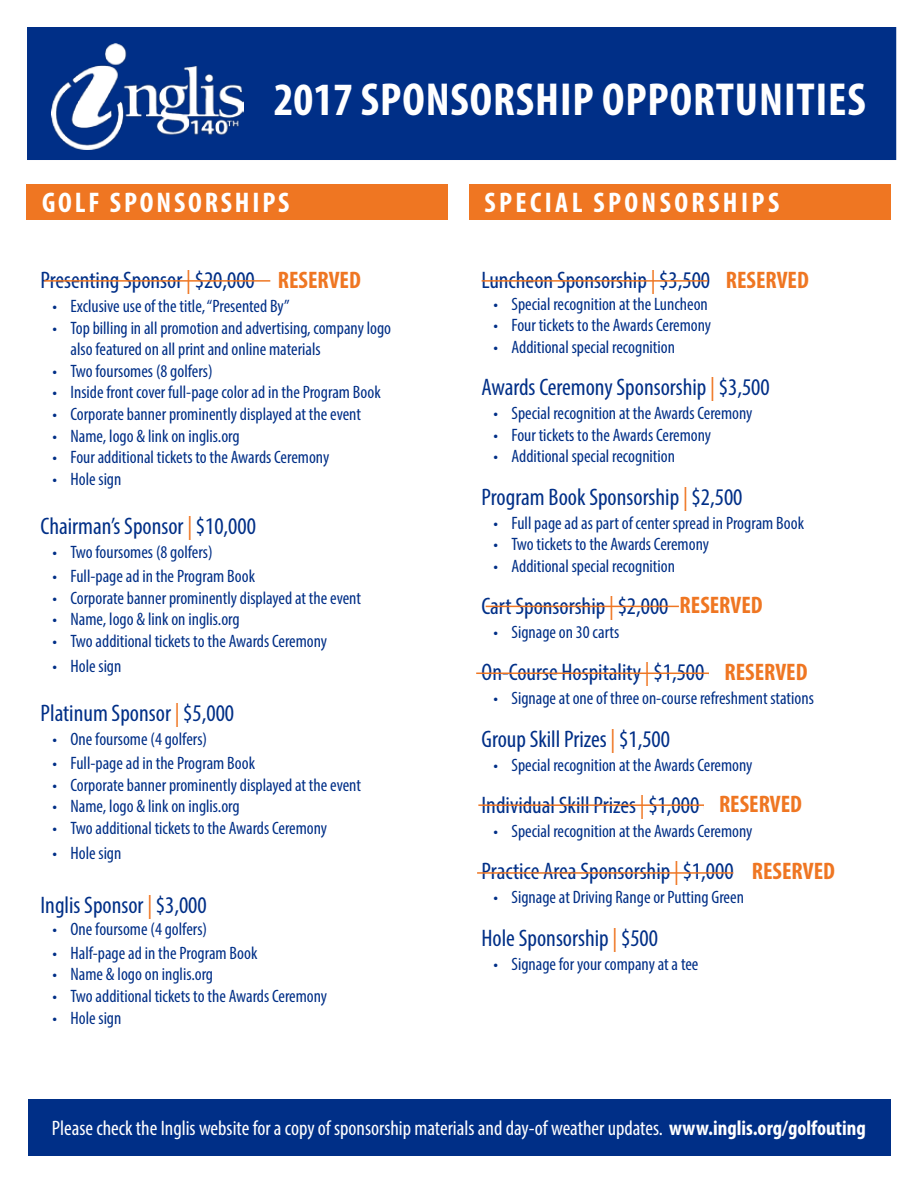
<style>
.page{position:relative;width:918px;height:1188px;background:#fff}
.page>*{position:absolute;margin:0;border:0;box-sizing:border-box;transform-origin:0 0}
.t1{font:700 condensed 46.5px "Myriad Pro";letter-spacing:.02em;color:#fff}
.t2{font:700 condensed 28.5px "Myriad Pro";letter-spacing:.12em;color:#fff}
.t3{font:700 condensed 28.5px "Myriad Pro";letter-spacing:.1em;color:#fff}
.t4{font:condensed 24px "Myriad Pro";color:#002f87}
.t5{font:700 condensed 24px "Myriad Pro";color:#ef7622}
.t6{font:condensed 21px "Myriad Pro";color:#fff}
.t7{font:condensed 18px/21.6px "Myriad Pro";color:#002f87}
.s1{color:#ef7622}
.s2{font-size:21px}
.s3{font-weight:700}
</style>
<div class="page">
<div style="left:27px;top:27px;width:869px;height:133px;background:#002f87"></div>
<img style="left:51px;top:44px;width:193px;height:105px">
<div style="left:26px;top:185px;width:422px;height:35px;background:#ef7622"></div>
<div style="left:28px;top:1099px;width:862px;height:57px;background:#002f87"></div>
<div style="left:469px;top:185px;width:422px;height:35px;background:#ef7622"></div>
<hr style="left:44px;top:280px;width:226px;height:2px;background:#ef7622">
<hr style="left:477px;top:872px;width:256px;height:2px;background:#ef7622">
<hr style="left:478px;top:804px;width:229px;height:2px;background:#ef7622">
<div style="left:704px;top:794px;width:113px;height:27px;background:#fff"></div>
<hr style="left:476px;top:673px;width:233px;height:1px;background:#ef7622">
<hr style="left:486px;top:606px;width:193px;height:1px;background:#ef7622">
<hr style="left:482px;top:280px;width:226px;height:2px;background:#ef7622">
<h1 class="t1" style="left:274px;top:71px;width:593px">2017 SPONSORSHIP OPPORTUNITIES</h1>
<h2 class="t3" style="left:42px;top:185px;width:249px">GOLF SPONSORSHIPS</h2>
<h2 class="t2" style="left:484px;top:185px;width:296px">SPECIAL SPONSORSHIPS</h2>
<h3 class="t4" style="left:41px;top:266px;width:216px">Presenting Sponsor <span class="s1">|</span> $20,000</h3>
<p class="t7" style="left:53px;top:295px;width:239px">• Exclusive use of the title, “Presented By”</p>
<p class="t7" style="left:71px;top:317px;width:322px;text-indent:-18px">• Top billing in all promotion and advertising, company logo also featured on all print and online materials</p>
<p class="t7" style="left:53px;top:360px;width:162px">• Two foursomes (8 golfers)</p>
<p class="t7" style="left:53px;top:381px;width:330px">• Inside front cover full-page color ad in the Program Book</p>
<p class="t7" style="left:53px;top:403px;width:310px">• Corporate banner prominently displayed at the event</p>
<p class="t7" style="left:53px;top:425px;width:189px">• Name, logo &amp; link on inglis.org</p>
<p class="t7" style="left:53px;top:446px;width:278px">• Four additional tickets to the Awards Ceremony</p>
<p class="t7" style="left:53px;top:468px;width:70px">• Hole sign</p>
<h3 class="t4" style="left:41px;top:512px;width:217px">Chairman’s Sponsor <span class="s1">|</span> $10,000</h3>
<p class="t7" style="left:53px;top:541px;width:162px">• Two foursomes (8 golfers)</p>
<p class="t7" style="left:53px;top:565px;width:204px">• Full-page ad in the Program Book</p>
<p class="t7" style="left:53px;top:587px;width:310px">• Corporate banner prominently displayed at the event</p>
<p class="t7" style="left:53px;top:608px;width:189px">• Name, logo &amp; link on inglis.org</p>
<p class="t7" style="left:53px;top:630px;width:276px">• Two additional tickets to the Awards Ceremony</p>
<p class="t7" style="left:53px;top:655px;width:70px">• Hole sign</p>
<h3 class="t4" style="left:41px;top:699px;width:195px">Platinum Sponsor <span class="s1">|</span> $5,000</h3>
<p class="t7" style="left:53px;top:728px;width:156px">• One foursome (4 golfers)</p>
<p class="t7" style="left:53px;top:752px;width:204px">• Full-page ad in the Program Book</p>
<p class="t7" style="left:53px;top:774px;width:310px">• Corporate banner prominently displayed at the event</p>
<p class="t7" style="left:53px;top:795px;width:189px">• Name, logo &amp; link on inglis.org</p>
<p class="t7" style="left:53px;top:817px;width:276px">• Two additional tickets to the Awards Ceremony</p>
<p class="t7" style="left:53px;top:842px;width:70px">• Hole sign</p>
<h3 class="t4" style="left:41px;top:891px;width:168px">Inglis Sponsor <span class="s1">|</span> $3,000</h3>
<p class="t7" style="left:53px;top:918px;width:156px">• One foursome (4 golfers)</p>
<p class="t7" style="left:53px;top:942px;width:206px">• Half-page ad in the Program Book</p>
<p class="t7" style="left:53px;top:963px;width:162px">• Name &amp; logo on inglis.org</p>
<p class="t7" style="left:53px;top:985px;width:276px">• Two additional tickets to the Awards Ceremony</p>
<p class="t7" style="left:53px;top:1007px;width:70px">• Hole sign</p>
<h3 class="t5" style="left:278px;top:265px;width:85px">RESERVED</h3>
<h3 class="t4" style="left:482px;top:266px;width:230px">Luncheon Sponsorship <span class="s1">|</span> $3,500</h3>
<p class="t7" style="left:494px;top:293px;width:216px">• Special recognition at the Luncheon</p>
<p class="t7" style="left:494px;top:314px;width:219px">• Four tickets to the Awards Ceremony</p>
<p class="t7" style="left:494px;top:336px;width:183px">• Additional special recognition</p>
<h3 class="t4" style="left:482px;top:373px;width:290px">Awards Ceremony Sponsorship <span class="s1">|</span> $3,500</h3>
<p class="t7" style="left:494px;top:402px;width:260px">• Special recognition at the Awards Ceremony</p>
<p class="t7" style="left:494px;top:424px;width:219px">• Four tickets to the Awards Ceremony</p>
<p class="t7" style="left:494px;top:445px;width:183px">• Additional special recognition</p>
<h3 class="t4" style="left:482px;top:482px;width:262px">Program Book Sponsorship <span class="s1">|</span> $2,500</h3>
<p class="t7" style="left:494px;top:512px;width:312px">• Full page ad as part of center spread in Program Book</p>
<p class="t7" style="left:494px;top:533px;width:217px">• Two tickets to the Awards Ceremony</p>
<p class="t7" style="left:494px;top:555px;width:183px">• Additional special recognition</p>
<h3 class="t4" style="left:482px;top:592px;width:189px">Cart Sponsorship <span class="s1">|</span> $2,000</h3>
<p class="t7" style="left:494px;top:621px;width:127px">• Signage on 30 carts</p>
<h3 class="t4" style="left:482px;top:658px;width:336px">On-Course Hospitality <span class="s1">|</span> $1,500 <span class="s2">(Three available)</span></h3>
<p class="t7" style="left:494px;top:687px;width:322px">• Signage at one of three on-course refreshment stations</p>
<h3 class="t4" style="left:482px;top:724px;width:190px">Group Skill Prizes <span class="s1">|</span> $1,500</h3>
<p class="t7" style="left:494px;top:754px;width:260px">• Special recognition at the Awards Ceremony</p>
<h3 class="t4" style="left:482px;top:791px;width:323px">Individual Skill Prizes <span class="s1">|</span> $1,000 <span class="s2">(Four available)</span></h3>
<p class="t7" style="left:494px;top:820px;width:260px">• Special recognition at the Awards Ceremony</p>
<h3 class="t4" style="left:482px;top:857px;width:355px">Practice Area Sponsorship <span class="s1">|</span> $1,000 <span class="s2">(Two available)</span></h3>
<p class="t7" style="left:494px;top:886px;width:252px">• Signage at Driving Range or Putting Green</p>
<h3 class="t4" style="left:482px;top:923px;width:178px">Hole Sponsorship <span class="s1">|</span> $500</h3>
<p class="t7" style="left:494px;top:953px;width:207px">• Signage for your company at a tee</p>
<h3 class="t5" style="left:726px;top:265px;width:85px">RESERVED</h3>
<h3 class="t5" style="left:680px;top:590px;width:85px">RESERVED</h3>
<h3 class="t5" style="left:724px;top:657px;width:85px">RESERVED</h3>
<h3 class="t5" style="left:719px;top:789px;width:85px">RESERVED</h3>
<h3 class="t5" style="left:752px;top:856px;width:85px">RESERVED</h3>
<p class="t6" style="left:52px;top:1115px;width:816px">Please check the Inglis website for a copy of sponsorship materials and day-of weather updates. <span class="s3">www.inglis.org/golfouting</span></p>
</div>
